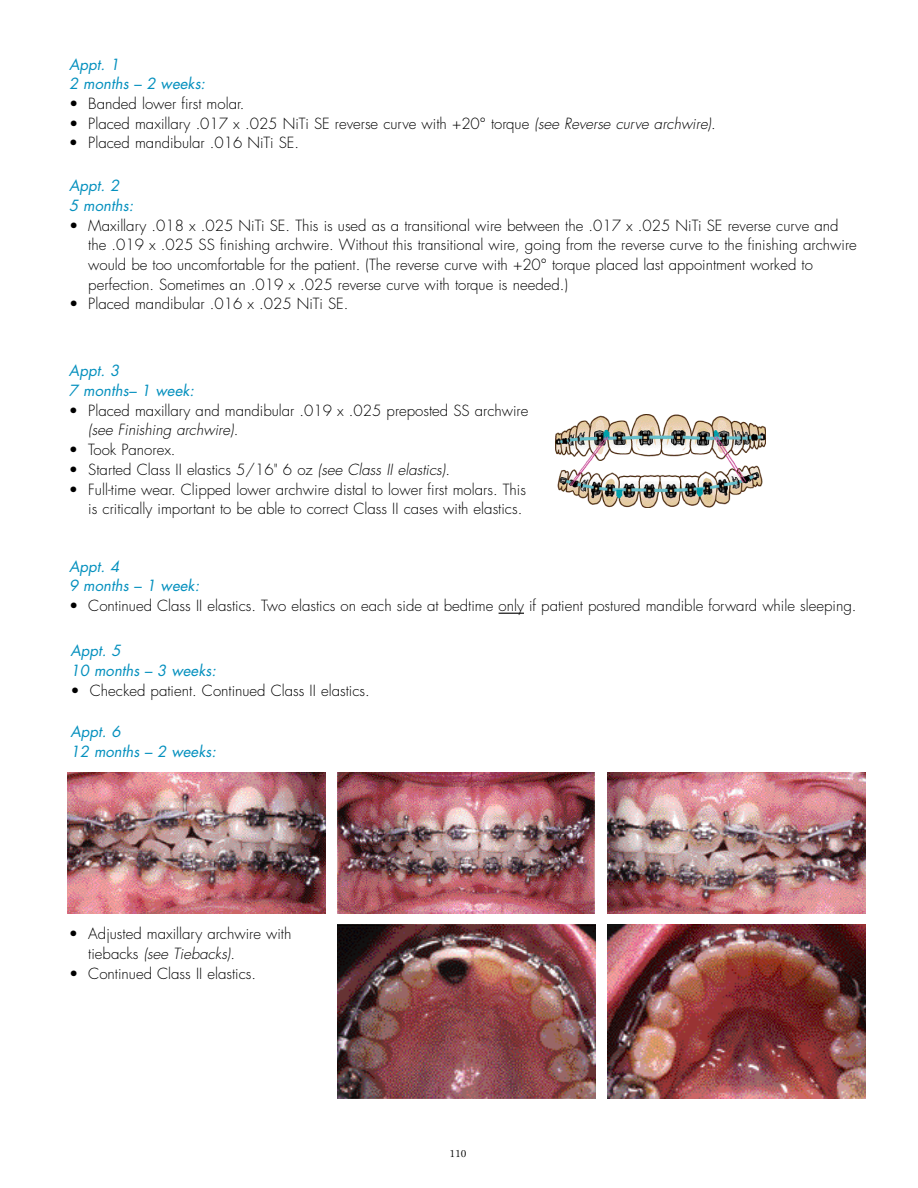
<style>
.page{position:relative;width:918px;height:1188px;background:#fff}
.page>*{position:absolute;margin:0;border:0;box-sizing:border-box;transform-origin:0 0}
.t1{font:300 15px/19.6px "Futura";color:#000}
.t2{font:italic 15px/19.6px "Futura";color:#0490be}
.t3{font:10.5px "Esprit";color:#000}
.s1{font-style:italic}
</style>
<div class="page">
<img style="left:337px;top:924px;width:258px;height:175px">
<img style="left:607px;top:773px;width:258px;height:141px">
<svg style="left:499px;top:613px;width:25px;height:1px"></svg>
<img style="left:556px;top:415px;width:210px;height:92px">
<img style="left:337px;top:773px;width:257px;height:141px">
<img style="left:68px;top:773px;width:257px;height:141px">
<img style="left:607px;top:924px;width:258px;height:175px">
<p class="t2" style="left:69px;top:56px;width:140px">Appt. 1<br>2 months – 2 weeks:</p>
<p class="t1" style="left:69px;top:95px;width:177px">• Banded lower first molar.</p>
<p class="t1" style="left:69px;top:115px;width:648px">• Placed maxillary .017 x .025 NiTi SE reverse curve with +20° torque <span class="s1">(see Reverse curve archwire)</span>.</p>
<p class="t1" style="left:69px;top:134px;width:232px">• Placed mandibular .016 NiTi SE.</p>
<p class="t2" style="left:69px;top:177px;width:68px">Appt. 2<br>5 months:</p>
<p class="t1" style="left:88px;top:217px;width:770px;text-indent:-19px">• Maxillary .018 x .025 NiTi SE. This is used as a transitional wire between the .017 x .025 NiTi SE reverse curve and the .019 x .025 SS finishing archwire. Without this transitional wire, going from the reverse curve to the finishing archwire would be too uncomfortable for the patient. (The reverse curve with +20° torque placed last appointment worked to perfection. Sometimes an .019 x .025 reverse curve with torque is needed.)</p>
<p class="t1" style="left:69px;top:295px;width:281px">• Placed mandibular .016 x .025 NiTi SE.</p>
<p class="t2" style="left:69px;top:362px;width:129px">Appt. 3<br>7 months– 1 week:</p>
<p class="t1" style="left:88px;top:402px;width:442px;text-indent:-19px">• Placed maxillary and mandibular .019 x .025 preposted SS archwire <span class="s1">(see Finishing archwire)</span>.</p>
<p class="t1" style="left:69px;top:441px;width:108px">• Took Panorex.</p>
<p class="t1" style="left:69px;top:461px;width:383px">• Started Class II elastics 5/16" 6 oz <span class="s1">(see Class II elastics)</span>.</p>
<p class="t1" style="left:69px;top:481px;width:459px;text-align:right">• Full-time wear. Clipped lower archwire distal to lower first molars. This is critically important to be able to correct Class II cases with elastics.</p>
<p class="t2" style="left:69px;top:558px;width:134px">Appt. 4<br>9 months – 1 week:</p>
<p class="t1" style="left:69px;top:597px;width:789px">• Continued Class II elastics. Two elastics on each side at bedtime only if patient postured mandible forward while sleeping.</p>
<p class="t2" style="left:70px;top:642px;width:150px">Appt. 5<br>10 months – 3 weeks:</p>
<p class="t1" style="left:70px;top:682px;width:301px">• Checked patient. Continued Class II elastics.</p>
<p class="t2" style="left:70px;top:723px;width:150px">Appt. 6<br>12 months – 2 weeks:</p>
<p class="t1" style="left:88px;top:925px;width:205px;text-indent:-19px">• Adjusted maxillary archwire with t i e b a c ks <span class="s1">(see Tiebacks)</span>.</p>
<p class="t1" style="left:69px;top:965px;width:189px">• Continued Class II elastics.</p>
<p class="t3" style="left:450px;top:1150px;width:18px">110</p>
</div>
